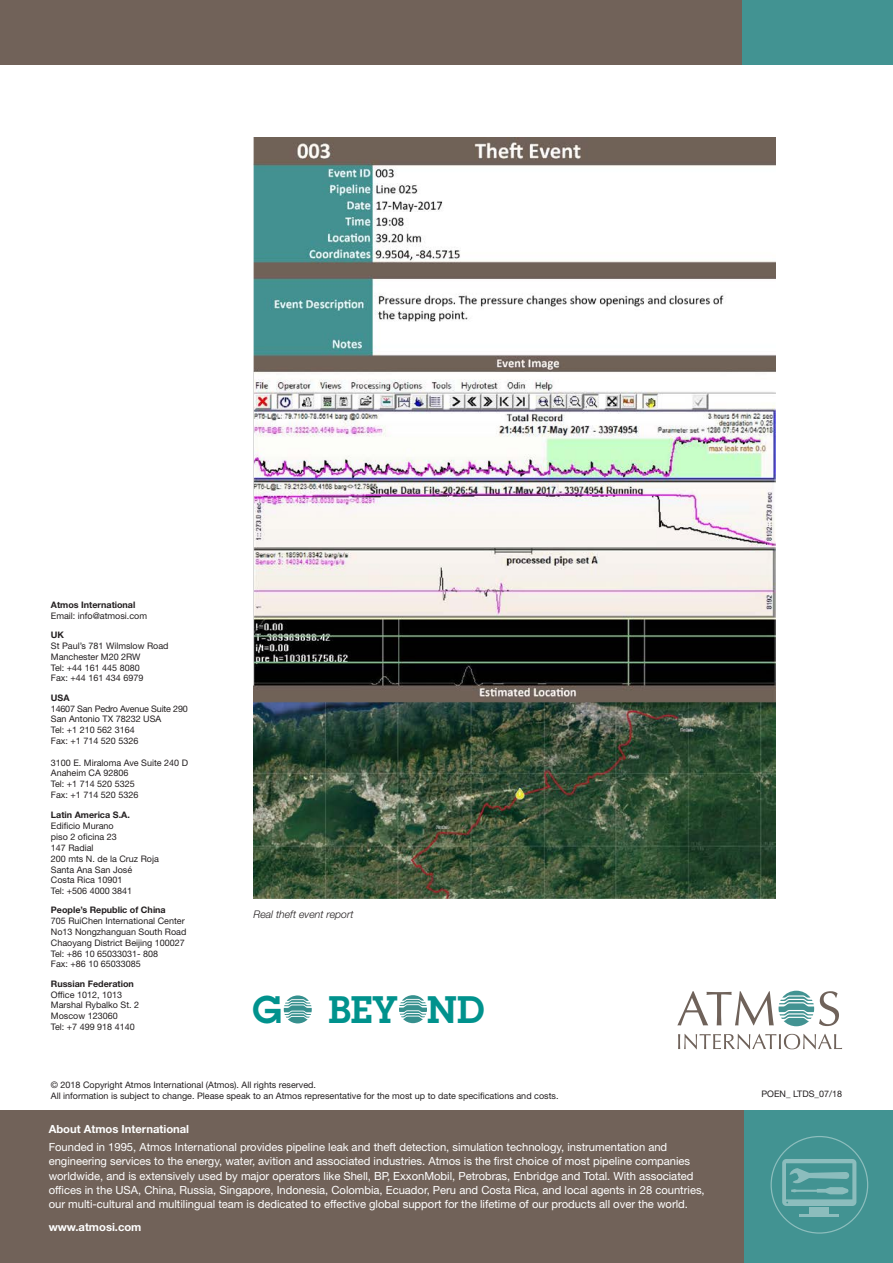
<style>
.page{position:relative;width:893px;height:1263px;background:#fff}
.page>*{position:absolute;margin:0;border:0;box-sizing:border-box;transform-origin:0 0}
.t1{font:600 37.5px "Lubalin Graph Std";color:#00928d}
._06_boiler{font:11.25px/14.2px "Helvetica Neue LT Std";color:#fff}
._06_boiler-2{font:700 11.25px "Helvetica Neue LT Std";color:#fff}
._09_office_sub_headi{font:italic 300 10.5px "Helvetica Neue LT Std";color:#231f20}
._10_Office_Address{font:9px/10.8px "Helvetica Neue LT Std";color:#231f20}
._07_legal_info{font:9px/10.8px "Helvetica Neue LT Std";color:#231f20}
._09_office_sub_headi-2{font:700 9px "Helvetica Neue LT Std";color:#231f20}
._09_office_sub_headi-3{font:9px "Helvetica Neue LT Std";color:#231f20}
._09_office_sub_headi-4{font:9px "Helvetica Neue LT Std";letter-spacing:-.02em;color:#231f20}
</style>
<div class="page">
<div style="left:0;top:1111px;width:893px;height:152px;background:#716259"></div>
<div style="left:744px;top:1111px;width:149px;height:152px;background:#429392"></div>
<svg style="left:678px;top:1034px;width:164px;height:15px"></svg>
<svg style="left:677px;top:991px;width:162px;height:35px"></svg>
<hr style="left:799px;top:1214px;width:40px;height:3px;background:#fff">
<div style="left:810px;top:1207px;width:19px;height:6px;background:#8cbdbd"></div>
<svg style="left:782px;top:1159px;width:74px;height:47px"></svg>
<div style="left:0;top:0;width:893px;height:64px;background:#716259"></div>
<div style="left:743px;top:0;width:150px;height:64px;background:#429392"></div>
<img style="left:254px;top:137px;width:521px;height:761px">
<svg style="left:284px;top:995px;width:28px;height:28px"></svg>
<svg style="left:399px;top:995px;width:28px;height:28px"></svg>
<p class="_09_office_sub_headi-2" style="left:51px;top:599px;width:86px">Atmos International</p>
<p class="_10_Office_Address" style="left:51px;top:610px;width:98px">Email: info@atmosi.com</p>
<p class="_09_office_sub_headi-2" style="left:51px;top:629px;width:15px">UK</p>
<p class="_10_Office_Address" style="left:51px;top:640px;width:119px">St Paul’s 781 Wilmslow Road</p>
<p class="_10_Office_Address" style="left:51px;top:651px;width:91px">Manchester M20 2RW</p>
<p class="_10_Office_Address" style="left:51px;top:662px;width:90px">Tel: +44 161 445 8080</p>
<p class="_10_Office_Address" style="left:51px;top:673px;width:94px">Fax: +44 161 434 6979</p>
<p class="_09_office_sub_headi-2" style="left:51px;top:692px;width:20px">USA</p>
<p class="_09_office_sub_headi-4" style="left:51px;top:703px;width:138px">14607 San Pedro Avenue Suite 290</p>
<p class="_09_office_sub_headi-3" style="left:51px;top:714px;width:112px">San Antonio TX 78232 USA</p>
<p class="_09_office_sub_headi-3" style="left:51px;top:725px;width:85px">Tel: +1 210 562 3164</p>
<p class="_09_office_sub_headi-3" style="left:51px;top:735px;width:89px">Fax: +1 714 520 5326</p>
<p class="_10_Office_Address" style="left:51px;top:757px;width:139px">3100 E. Miraloma Ave Suite 240 D</p>
<p class="_10_Office_Address" style="left:51px;top:768px;width:79px">Anaheim CA 92806</p>
<p class="_10_Office_Address" style="left:51px;top:778px;width:85px">Tel: +1 714 520 5325</p>
<p class="_10_Office_Address" style="left:51px;top:789px;width:89px">Fax: +1 714 520 5326</p>
<p class="_09_office_sub_headi-2" style="left:51px;top:810px;width:80px">Latin America S.A.</p>
<p class="_10_Office_Address" style="left:51px;top:820px;width:64px">Edificio Murano</p>
<p class="_10_Office_Address" style="left:51px;top:831px;width:68px">piso 2 oficina 23</p>
<p class="_10_Office_Address" style="left:51px;top:842px;width:44px">147 Radial</p>
<p class="_10_Office_Address" style="left:51px;top:853px;width:110px">200 mts N. de la Cruz Roja</p>
<p class="_10_Office_Address" style="left:51px;top:864px;width:83px">Santa Ana San José</p>
<p class="_10_Office_Address" style="left:51px;top:874px;width:73px">Costa Rica 10901</p>
<p class="_10_Office_Address" style="left:51px;top:885px;width:83px">Tel: +506 4000 3841</p>
<p class="_09_office_sub_headi-2" style="left:51px;top:905px;width:116px">People’s Republic of China</p>
<p class="_10_Office_Address" style="left:51px;top:915px;width:135px">705 RuiChen International Center</p>
<p class="_10_Office_Address" style="left:51px;top:926px;width:137px">No13 Nongzhanguan South Road</p>
<p class="_10_Office_Address" style="left:51px;top:937px;width:136px">Chaoyang District Beijing 100027</p>
<p class="_10_Office_Address" style="left:51px;top:948px;width:109px">Tel: +86 10 65033031- 808</p>
<p class="_10_Office_Address" style="left:51px;top:959px;width:92px">Fax: +86 10 65033085</p>
<p class="_09_office_sub_headi-2" style="left:51px;top:978px;width:84px">Russian Federation</p>
<p class="_10_Office_Address" style="left:51px;top:989px;width:90px">Office 1012, 1013<br>Marshal Rybalko St. 2<br>Moscow 123060</p>
<p class="_10_Office_Address" style="left:51px;top:1021px;width:85px">Tel: +7 499 918 4140</p>
<p class="_09_office_sub_headi" style="left:254px;top:907px;width:101px">Real theft event report</p>
<p class="t1" style="left:253px;top:984px;width:234px">G BEY ND</p>
<p class="_07_legal_info" style="left:51px;top:1079px;width:509px">© 2018 Copyright Atmos International (Atmos). All rights reserved.<br>All information is subject to change. Please speak to an Atmos representative for the most up to date specifications and costs.</p>
<p class="_07_legal_info" style="left:761px;top:1088px;width:82px">POEN_ LTDS_07/18</p>
<p class="_06_boiler-2" style="left:49px;top:1122px;width:142px">About Atmos International</p>
<p class="_06_boiler" style="left:49px;top:1140px;width:657px">Founded in 1995, Atmos International provides pipeline leak and theft detection, simulation technology, instrumentation and engineering services to the energy, water, avition and associated industries. Atmos is the first choice of most pipeline companies worldwide, and is extensively used by major operators like Shell, BP, ExxonMobil, Petrobras, Enbridge and Total. With associated offices in the USA, China, Russia, Singapore, Indonesia, Colombia, Ecuador, Peru and Costa Rica, and local agents in 28 countries, our multi-cultural and multilingual team is dedicated to effective global support for the lifetime of our products all over the world.</p>
<p class="_06_boiler-2" style="left:49px;top:1220px;width:94px">www.atmosi.com</p>
</div>
